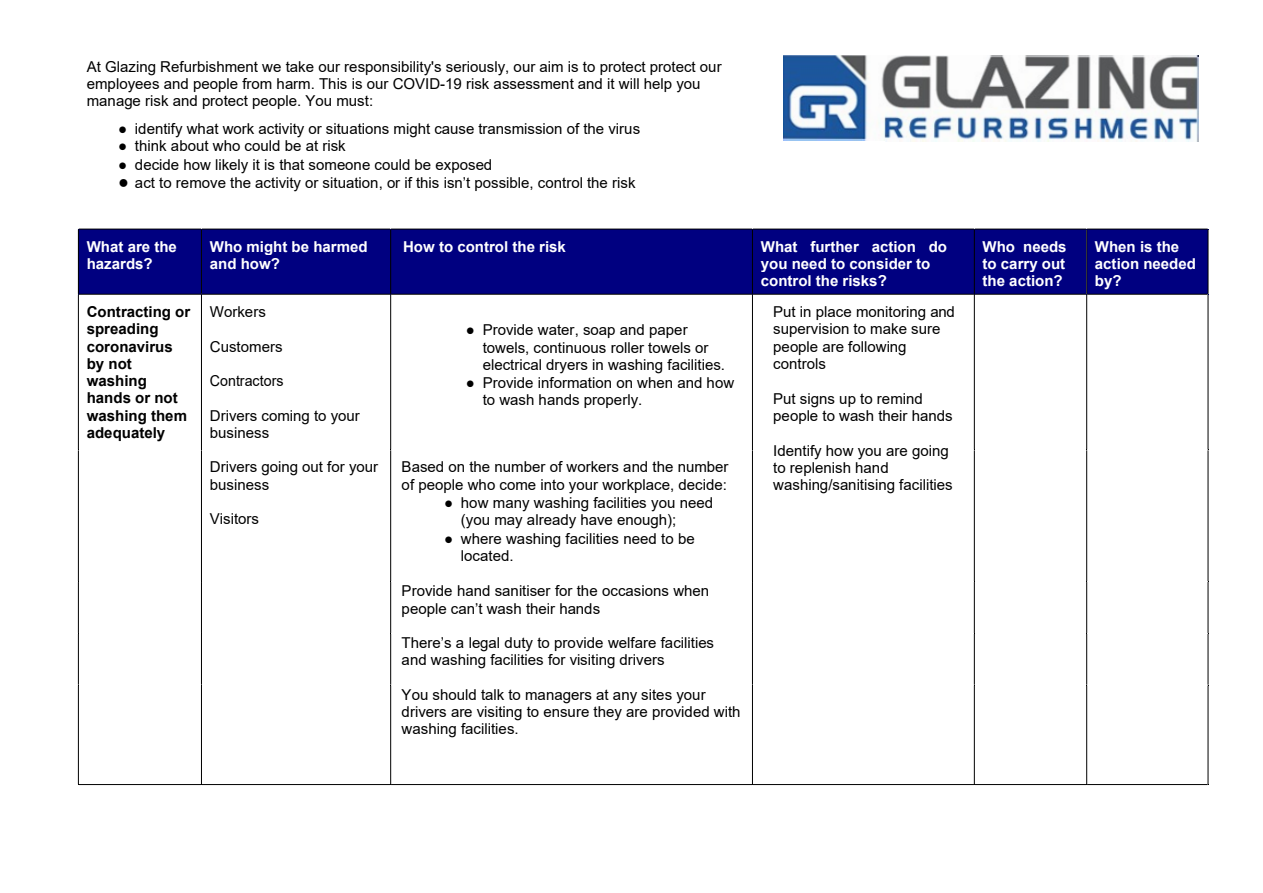
<style>
.page{position:relative;width:1263px;height:893px;background:#fff}
.page>*{position:absolute;margin:0;border:0;box-sizing:border-box;transform-origin:0 0}
.t1{font:15px/17.2px "Arial";color:#000}
.t2{font:700 15px/17.2px "Arial";color:#fff}
.t3{font:700 15px/17.2px "Arial";color:#000}
.t4{font:15px "Arial";color:#000;scale:.95 1}
.s1{font-family:"Times New Roman"}
.s2{font-family:"Times New Roman";font-size:18px}
</style>
<div class="page">
<div style="left:79px;top:229px;width:122px;height:65px;background:#000080"></div>
<div style="left:202px;top:229px;width:188px;height:65px;background:#000080"></div>
<div style="left:391px;top:229px;width:361px;height:65px;background:#000080"></div>
<div style="left:753px;top:229px;width:221px;height:65px;background:#000080"></div>
<div style="left:974px;top:229px;width:112px;height:65px;background:#000080"></div>
<div style="left:1087px;top:229px;width:121px;height:65px;background:#000080"></div>
<hr style="left:79px;top:229px;width:122px;height:1px;background:#000">
<hr style="left:202px;top:229px;width:188px;height:1px;background:#000">
<hr style="left:391px;top:229px;width:361px;height:1px;background:#000">
<hr style="left:753px;top:229px;width:221px;height:1px;background:#000">
<hr style="left:975px;top:229px;width:111px;height:1px;background:#000">
<hr style="left:1087px;top:229px;width:121px;height:1px;background:#000">
<hr style="left:78px;top:229px;width:1px;height:65px;background:#000">
<hr style="left:201px;top:229px;width:1px;height:65px;background:#000">
<hr style="left:390px;top:229px;width:1px;height:65px;background:#000">
<hr style="left:752px;top:229px;width:1px;height:65px;background:#000">
<hr style="left:974px;top:229px;width:1px;height:65px;background:#000">
<hr style="left:1086px;top:229px;width:1px;height:65px;background:#000">
<hr style="left:1208px;top:229px;width:1px;height:65px;background:#000">
<hr style="left:79px;top:294px;width:122px;height:1px;background:#000">
<hr style="left:202px;top:294px;width:188px;height:1px;background:#000">
<hr style="left:391px;top:294px;width:361px;height:1px;background:#000">
<hr style="left:753px;top:294px;width:221px;height:1px;background:#000">
<hr style="left:975px;top:294px;width:111px;height:1px;background:#000">
<hr style="left:1087px;top:294px;width:121px;height:1px;background:#000">
<hr style="left:78px;top:295px;width:1px;height:155px;background:#000">
<hr style="left:201px;top:295px;width:1px;height:155px;background:#000">
<hr style="left:390px;top:295px;width:1px;height:155px;background:#000">
<hr style="left:752px;top:295px;width:1px;height:155px;background:#000">
<hr style="left:974px;top:295px;width:1px;height:155px;background:#000">
<hr style="left:1086px;top:295px;width:1px;height:155px;background:#000">
<hr style="left:1208px;top:295px;width:1px;height:155px;background:#000">
<hr style="left:78px;top:450px;width:1px;height:131px;background:#000">
<hr style="left:201px;top:450px;width:1px;height:131px;background:#000">
<hr style="left:390px;top:450px;width:1px;height:131px;background:#000">
<hr style="left:752px;top:450px;width:1px;height:131px;background:#000">
<hr style="left:974px;top:450px;width:1px;height:131px;background:#000">
<hr style="left:1086px;top:450px;width:1px;height:131px;background:#000">
<hr style="left:1208px;top:450px;width:1px;height:131px;background:#000">
<hr style="left:78px;top:582px;width:1px;height:51px;background:#000">
<hr style="left:201px;top:582px;width:1px;height:51px;background:#000">
<hr style="left:390px;top:582px;width:1px;height:51px;background:#000">
<hr style="left:752px;top:582px;width:1px;height:51px;background:#000">
<hr style="left:974px;top:582px;width:1px;height:51px;background:#000">
<hr style="left:1086px;top:582px;width:1px;height:51px;background:#000">
<hr style="left:1208px;top:582px;width:1px;height:51px;background:#000">
<hr style="left:78px;top:634px;width:1px;height:51px;background:#000">
<hr style="left:201px;top:634px;width:1px;height:51px;background:#000">
<hr style="left:390px;top:634px;width:1px;height:51px;background:#000">
<hr style="left:752px;top:634px;width:1px;height:51px;background:#000">
<hr style="left:974px;top:634px;width:1px;height:51px;background:#000">
<hr style="left:1086px;top:634px;width:1px;height:51px;background:#000">
<hr style="left:1208px;top:634px;width:1px;height:51px;background:#000">
<hr style="left:78px;top:685px;width:1px;height:99px;background:#000">
<hr style="left:79px;top:784px;width:122px;height:1px;background:#000">
<hr style="left:201px;top:685px;width:1px;height:99px;background:#000">
<hr style="left:202px;top:784px;width:188px;height:1px;background:#000">
<hr style="left:390px;top:685px;width:1px;height:99px;background:#000">
<hr style="left:391px;top:784px;width:361px;height:1px;background:#000">
<hr style="left:752px;top:685px;width:1px;height:99px;background:#000">
<hr style="left:753px;top:784px;width:221px;height:1px;background:#000">
<hr style="left:974px;top:685px;width:1px;height:99px;background:#000">
<hr style="left:975px;top:784px;width:111px;height:1px;background:#000">
<hr style="left:1086px;top:685px;width:1px;height:99px;background:#000">
<hr style="left:1087px;top:784px;width:121px;height:1px;background:#000">
<hr style="left:1208px;top:685px;width:1px;height:99px;background:#000">
<img style="left:783px;top:55px;width:415px;height:87px">
<p class="t1" style="left:87px;top:59px;width:636px">At Glazing Refurbishment we take our responsibility's seriously, our aim is to protect protect our employees and people from harm. This is our COVID-19 risk assessment and it will help you manage risk and protect people. You must:</p>
<p class="t1" style="left:118px;top:121px;width:524px"><span class="s1">●</span> identify what work activity or situations might cause transmission of the virus</p>
<p class="t1" style="left:118px;top:139px;width:229px"><span class="s1">●</span> think about who could be at risk</p>
<p class="t1" style="left:118px;top:157px;width:376px"><span class="s1">●</span> decide how likely it is that someone could be exposed</p>
<p class="t1" style="left:118px;top:176px;width:519px"><span class="s2">●</span> act to remove the activity or situation, or if this isn’t possible, control the risk</p>
<p class="t2" style="left:87px;top:239px;width:92px">What are the hazards?</p>
<p class="t2" style="left:210px;top:239px;width:159px">Who might be harmed and how?</p>
<p class="t2" style="left:403px;top:239px;width:164px">How to control the risk</p>
<p class="t2" style="left:761px;top:239px;width:188px">What further action do you need to consider to control the risks?</p>
<p class="t2" style="left:982px;top:239px;width:86px;text-align:justify">Who needs to carry out the action?</p>
<p class="t2" style="left:1095px;top:239px;width:103px">When is the action needed by?</p>
<p class="t3" style="left:87px;top:305px;width:105px">Contracting or spreading coronavirus by not washing hands or not washing them adequately</p>
<p class="t1" style="left:210px;top:305px;width:58px">Workers</p>
<p class="t1" style="left:773px;top:305px;width:183px">Put in place monitoring and supervision to make sure people are following controls</p>
<p class="t1" style="left:773px;top:392px;width:181px">Put signs up to remind people to wash their hands</p>
<p class="t1" style="left:773px;top:443px;width:181px">Identify how you are going to replenish hand washing/sanitising facilities</p>
<p class="t1" style="left:483px;top:323px;width:244px;text-indent:-17px"><span class="s1">●</span> Provide water, soap and paper towels, continuous roller towels or electrical dryers in washing facilities.</p>
<p class="t1" style="left:483px;top:375px;width:253px;text-indent:-17px"><span class="s1">●</span> Provide information on when and how to wash hands properly.</p>
<p class="t1" style="left:210px;top:339px;width:74px">Customers</p>
<p class="t4" style="left:210px;top:375px;width:79px">Contractors</p>
<p class="t1" style="left:210px;top:408px;width:152px">Drivers coming to your business</p>
<p class="t1" style="left:210px;top:460px;width:170px">Drivers going out for your business</p>
<p class="t1" style="left:210px;top:512px;width:51px">Visitors</p>
<p class="t1" style="left:402px;top:460px;width:328px">Based on the number of workers and the number of people who come into your workplace, decide:</p>
<p class="t1" style="left:461px;top:496px;width:254px;text-indent:-17px"><span class="s1">●</span> how many washing facilities you need (you may already have enough);</p>
<p class="t1" style="left:461px;top:531px;width:236px;text-indent:-17px"><span class="s1">●</span> where washing facilities need to be located.</p>
<p class="t1" style="left:402px;top:584px;width:309px">Provide hand sanitiser for the occasions when people can’t wash their hands</p>
<p class="t1" style="left:402px;top:635px;width:314px">There’s a legal duty to provide welfare facilities and washing facilities for visiting drivers</p>
<p class="t1" style="left:402px;top:687px;width:340px">You should talk to managers at any sites your drivers are visiting to ensure they are provided with washing facilities.</p>
</div>
